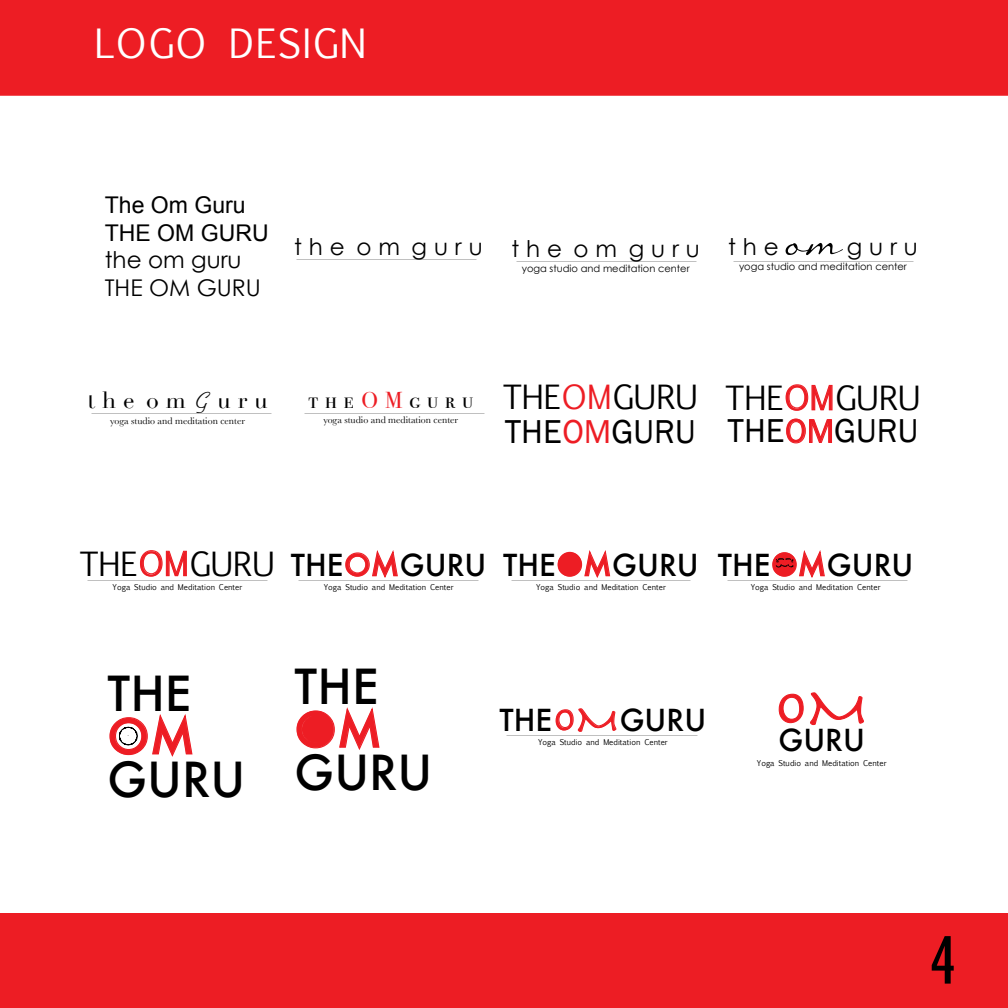
<style>
.page{position:relative;width:1008px;height:1008px;background:#fff}
.page>*{position:absolute;margin:0;border:0;box-sizing:border-box;transform-origin:0 0}
.t1{font:500 condensed 63px "Futura";color:#000}
.t2{font:52.68px "Callie Hand";color:#000}
.t3{font:52.68px "Herculanum";color:#ed1d24}
.t4{font:500 47.25px "Futura";color:#000}
.t5{font:500 47.25px "Futura";color:#ed1d24}
.t6{font:38.5px "Euphemia UCAS";letter-spacing:.04em;color:#fff}
.t7{font:33.95px "Franklin Gothic";color:#000}
.t8{font:31.85px "Euphemia UCAS";color:#000}
.t9{font:500 29.57px "Futura";color:#000}
.t10{font:23.1px "Century Gothic";letter-spacing:.3em;color:#000}
.t11{font:23.1px/27.7px "Arial";color:#000}
.t12{font:23.1px/27.7px "Century Gothic";color:#000}
.t13{font:23.1px "Didot";letter-spacing:.3em;color:#000}
.t14{font:23.1px "Bodoni Svty Two SCITCTT Book";letter-spacing:.3em;color:#000}
.t15{font:9.8px "Century Gothic";color:#000}
.t16{font:9.8px "Baskerville";color:#000}
.t17{font:7.7px "Euphemia UCAS";color:#000}
.s1{font-family:"Aspire";font-weight:600}
.s2{color:#ed1d24}
.s3{font-family:"Herculanum";font-weight:400;font-size:37.27px;color:#ed1d24}
</style>
<div class="page">
<div style="left:0;top:0;width:1008px;height:96px;background:#ed1d24"></div>
<div style="left:0;top:913px;width:1008px;height:95px;background:#ed1d24"></div>
<svg style="left:785px;top:384px;width:48px;height:27px"></svg>
<svg style="left:786px;top:418px;width:46px;height:26px"></svg>
<svg style="left:140px;top:550px;width:47px;height:27px"></svg>
<svg style="left:345px;top:550px;width:53px;height:28px"></svg>
<svg style="left:557px;top:550px;width:54px;height:28px"></svg>
<div style="left:558px;top:552px;width:23px;height:23px;background:#ed1d24;border-radius:50%"></div>
<svg style="left:296px;top:707px;width:84px;height:43px"></svg>
<div style="left:302px;top:716px;width:28px;height:27px;background:#ed1d24;border-radius:50%"></div>
<svg style="left:555px;top:708px;width:62px;height:28px"></svg>
<svg style="left:772px;top:550px;width:53px;height:28px"></svg>
<svg style="left:109px;top:714px;width:84px;height:43px"></svg>
<svg style="left:778px;top:692px;width:86px;height:34px"></svg>
<h3 class="t6" style="left:94px;top:16px;width:51px">Logo</h3>
<h3 class="t6" style="left:229px;top:16px;width:95px">Design</h3>
<h3 class="t11" style="left:105px;top:191px;width:165px">The Om Guru<br>THE OM GURU</h3>
<h3 class="t12" style="left:105px;top:246px;width:158px">the om guru<br>THE OM GURU</h3>
<h3 class="t10" style="left:294px;top:234px;width:407px">the om guru the om guru</h3>
<p class="t15" style="left:522px;top:263px;width:169px">yoga studio and meditation center</p>
<h3 class="t10" style="left:728px;top:233px;width:52px">the</h3>
<h2 class="t2" style="left:786px;top:206px;width:57px">om</h2>
<h3 class="t10" style="left:847px;top:233px;width:73px">guru</h3>
<p class="t15" style="left:739px;top:261px;width:169px">yoga studio and meditation center</p>
<h3 class="t13" style="left:88px;top:387px;width:182px">the om <span class="s1">G</span>uru</h3>
<p class="t16" style="left:110px;top:415px;width:136px">yoga studio and meditation center</p>
<h3 class="t14" style="left:309px;top:386px;width:166px">the<span class="s2">OM</span>guru</h3>
<p class="t16" style="left:323px;top:414px;width:136px">yoga studio and meditation center</p>
<h3 class="t8" style="left:503px;top:374px;width:419px">THE<span class="s2">OM</span>GURU THE<span class="s2">OM</span>GURU</h3>
<h3 class="t7" style="left:505px;top:410px;width:415px">THE<span class="s2">OM</span>GURU THE<span class="s2">OM</span>GURU</h3>
<h3 class="t8" style="left:80px;top:541px;width:197px">THE<span class="s2">OM</span>GURU</h3>
<p class="t17" style="left:113px;top:582px;width:131px">Yoga Studio and Meditation Center</p>
<h3 class="t9" style="left:291px;top:544px;width:197px">THE<span class="s2">OM</span>GURU</h3>
<p class="t17" style="left:324px;top:582px;width:131px">Yoga Studio and Meditation Center</p>
<h3 class="t9" style="left:503px;top:544px;width:197px">THE<span class="s2">OM</span>GURU</h3>
<p class="t17" style="left:536px;top:582px;width:131px">Yoga Studio and Meditation Center</p>
<h3 class="t9" style="left:718px;top:544px;width:197px">THE<span class="s2">OM</span>GURU</h3>
<p class="t17" style="left:751px;top:582px;width:131px">Yoga Studio and Meditation Center</p>
<h3 class="t4" style="left:108px;top:661px;width:86px">THE</h3>
<h3 class="t5" style="left:108px;top:704px;width:89px">OM</h3>
<h3 class="t4" style="left:108px;top:747px;width:139px">GURU</h3>
<h3 class="t4" style="left:295px;top:654px;width:86px">THE</h3>
<h3 class="t5" style="left:295px;top:697px;width:89px">OM</h3>
<h3 class="t4" style="left:295px;top:740px;width:139px">GURU</h3>
<h3 class="t9" style="left:500px;top:699px;width:208px">THE<span class="s3">OM</span>GURU</h3>
<p class="t17" style="left:538px;top:737px;width:131px">Yoga Studio and Meditation Center</p>
<h2 class="t3" style="left:775px;top:674px;width:95px">OM</h2>
<h3 class="t9" style="left:778px;top:720px;width:88px">GURU</h3>
<p class="t17" style="left:757px;top:757px;width:131px">Yoga Studio and Meditation Center</p>
<h1 class="t1" style="left:930px;top:920px;width:28px">4</h1>
</div>
